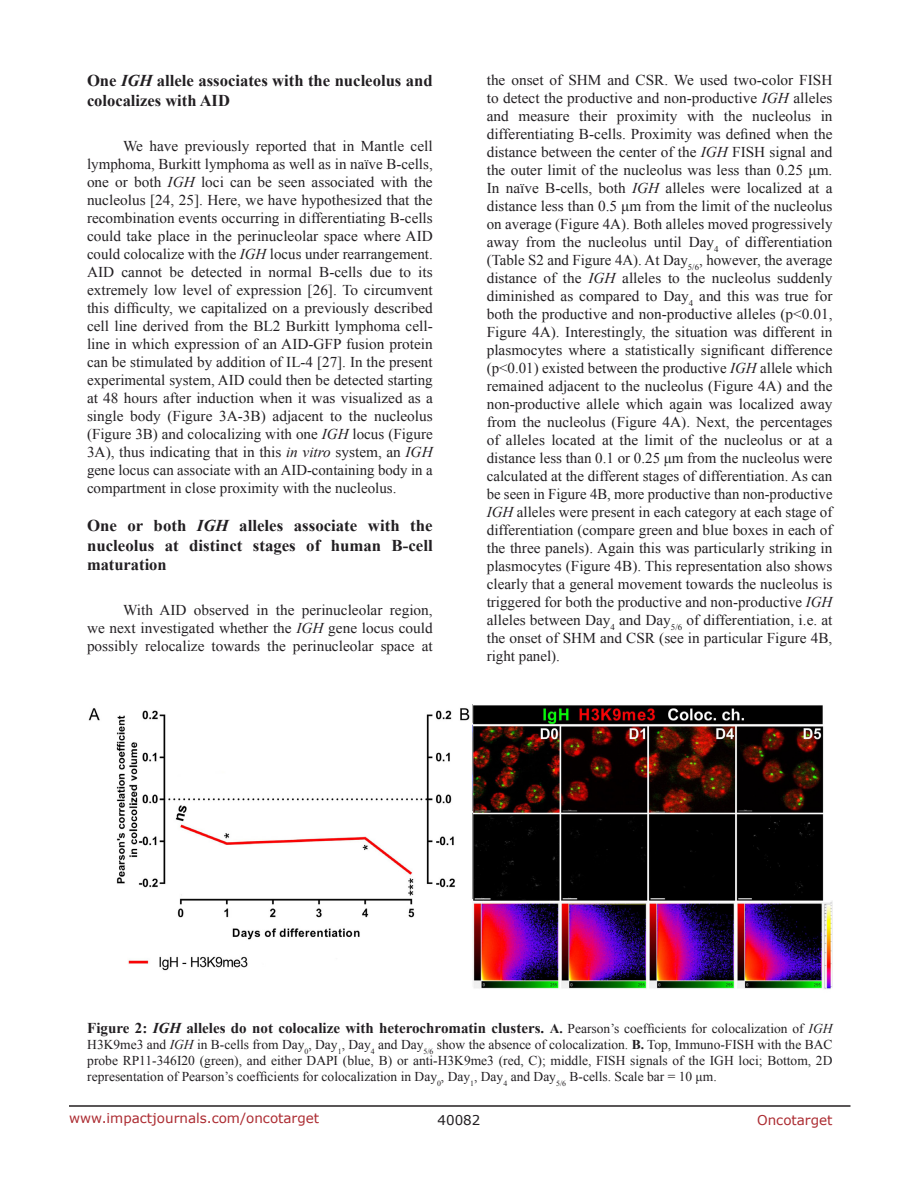
<style>
.page{position:relative;width:918px;height:1188px;background:#fff}
.page>*{position:absolute;margin:0;border:0;box-sizing:border-box;transform-origin:0 0}
.SubHeading{font:700 16.5px/19.8px "Times New Roman";color:#221f22}
.BodyText{font:15px/18px "Times New Roman";color:#221f22;text-align:justify}
.FigureText{font:700 15px "Times New Roman";color:#221f22}
.FigureText-2{font:13.5px/16.2px "Times New Roman";color:#221f22;text-align:justify}
.t1{font:13.5px "Verdana";color:#ac2b31}
.t2{font:13.5px "Verdana";color:#221f22}
.s1{font-style:italic}
.s2{font-size:13.5px}
.s3{font-weight:400;font-size:13.5px}
.s4{font-weight:400;font-style:italic;font-size:13.5px}
.s5{font-weight:700}
</style>
<div class="page">
<hr style="left:69px;top:1105px;width:781px;height:2px;background:#231f20">
<img style="left:88px;top:704px;width:744px;height:286px">
<p class="SubHeading" style="left:87px;top:70px;width:347px">One <span class="s1">IGH</span> allele associates with the nucleolus and colocalizes with AID</p>
<p class="BodyText" style="left:87px;top:137px;width:347px;text-indent:36px">We have previously reported that in Mantle cell lymphoma, Burkitt lymphoma as well as in naïve B-cells, one or both <span class="s1">IGH</span> loci can be seen associated with the nucleolus [24, 25]. Here, we have hypothesized that the recombination events occurring in differentiating B-cells could take place in the perinucleolar space where AID could colocalize with the <span class="s1">IGH</span> locus under rearrangement.<br>AID cannot be detected in normal B-cells due to its extremely low level of expression [26]. To circumvent this difficulty, we capitalized on a previously described cell line derived from the BL2 Burkitt lymphoma cell&shy;line in which expression of an AID-GFP fusion protein can be stimulated by addition of IL-4 [27]. In the present experimental system, AID could then be detected starting at 48 hours after induction when it was visualized as a single body (Figure 3A-3B) adjacent to the nucleolus (Figure 3B) and colocalizing with one <span class="s1">IGH</span> locus (Figure 3A), thus indicating that in this <span class="s1">in vitro</span> system, an <span class="s1">IGH </span>gene locus can associate with an AID-containing body in a compartment in close proximity with the nucleolus.</p>
<p class="SubHeading" style="left:87px;top:515px;width:347px;text-align:justify">One or both <span class="s1">IGH</span> alleles associate with the nucleolus at distinct stages of human B-cell maturation</p>
<p class="BodyText" style="left:87px;top:601px;width:347px;text-indent:36px">With AID observed in the perinucleolar region, we next investigated whether the <span class="s1">IGH</span> gene locus could possibly relocalize towards the perinucleolar space at</p>
<p class="BodyText" style="left:487px;top:71px;width:347px">the onset of SHM and CSR. We used two-color FISH to detect the productive and non-productive <span class="s1">IGH</span> alleles and measure their proximity with the nucleolus in differentiating B-cells. Proximity was defined when the distance between the center of the <span class="s1">IGH</span> FISH signal and the outer limit of the nucleolus was less than 0.25 μm.<br>In naïve B-cells, both <span class="s1">IGH</span> alleles were localized at a distance less than 0.5 μm from the limit of the nucleolus on average (Figure 4A). Both alleles moved progressively away from the nucleolus until Day<sub>4</sub> of differentiation (Table S2 and Figure 4A). At Day<sub>5/6</sub>, however, the average distance of the <span class="s1">IGH</span> alleles to the nucleolus suddenly diminished as compared to Day<sub>4</sub> and this was true for both the productive and non-productive alleles (p&lt;0.01, Figure 4A). Interestingly, the situation was different in plasmocytes where a statistically significant difference (p&lt;0.01) existed between the productive <span class="s1">IGH</span> allele which remained adjacent to the nucleolus (Figure 4A) and the non-productive allele which again was localized away from the nucleolus (Figure 4A). Next, the percentages of alleles located at the limit of the nucleolus or at a distance less than 0.1 or 0.25 μm from the nucleolus were calculated at the different stages of differentiation. As can be seen in Figure 4B, more productive than non-productive <span class="s1">IGH</span> alleles were present in each category at each stage of differentiation (compare green and blue boxes in each of the three panels). Again this was particularly striking in plasmocytes (Figure 4B). This representation also shows clearly that a general movement towards the nucleolus is triggered for both the productive and non-productive <span class="s1">IGH </span>alleles between Day<sub>4</sub> and Day<sub>5/6</sub> of differentiation, i.e. at the onset of SHM and CSR (see in particular Figure 4B, right panel).</p>
<p class="FigureText" style="left:87px;top:1017px;width:747px">Figure 2: <span class="s1">IGH</span> alleles do not colocalize with heterochromatin clusters. <span class="s2">A.</span> <span class="s3">Pearson’s coefficients for colocalization of</span> <span class="s4">IGH</span></p>
<p class="FigureText-2" style="left:87px;top:1036px;width:747px">H3K9me3 and <span class="s1">IGH</span> in B-cells from Day<sub>0</sub>, Day<sub>1</sub>, Day<sub>4</sub> and Day<sub>5/6</sub> show the absence of colocalization. <span class="s5">B.</span> Top, Immuno-FISH with the BAC probe RP11-346I20 (green), and either DAPI (blue, B) or anti-H3K9me3 (red, C); middle, FISH signals of the IGH loci; Bottom, 2D representation of Pearson’s coefficients for colocalization in Day<sub>0</sub>, Day<sub>1</sub>, Day<sub>4</sub> and Day<sub>5/6</sub> B-cells. Scale bar = 10 μm.</p>
<p class="t1" style="left:69px;top:1109px;width:252px">www.impactjournals.com/oncotarget</p>
<p class="t2" style="left:438px;top:1111px;width:44px">40082</p>
<p class="t1" style="left:757px;top:1111px;width:77px">Oncotarget</p>
</div>
